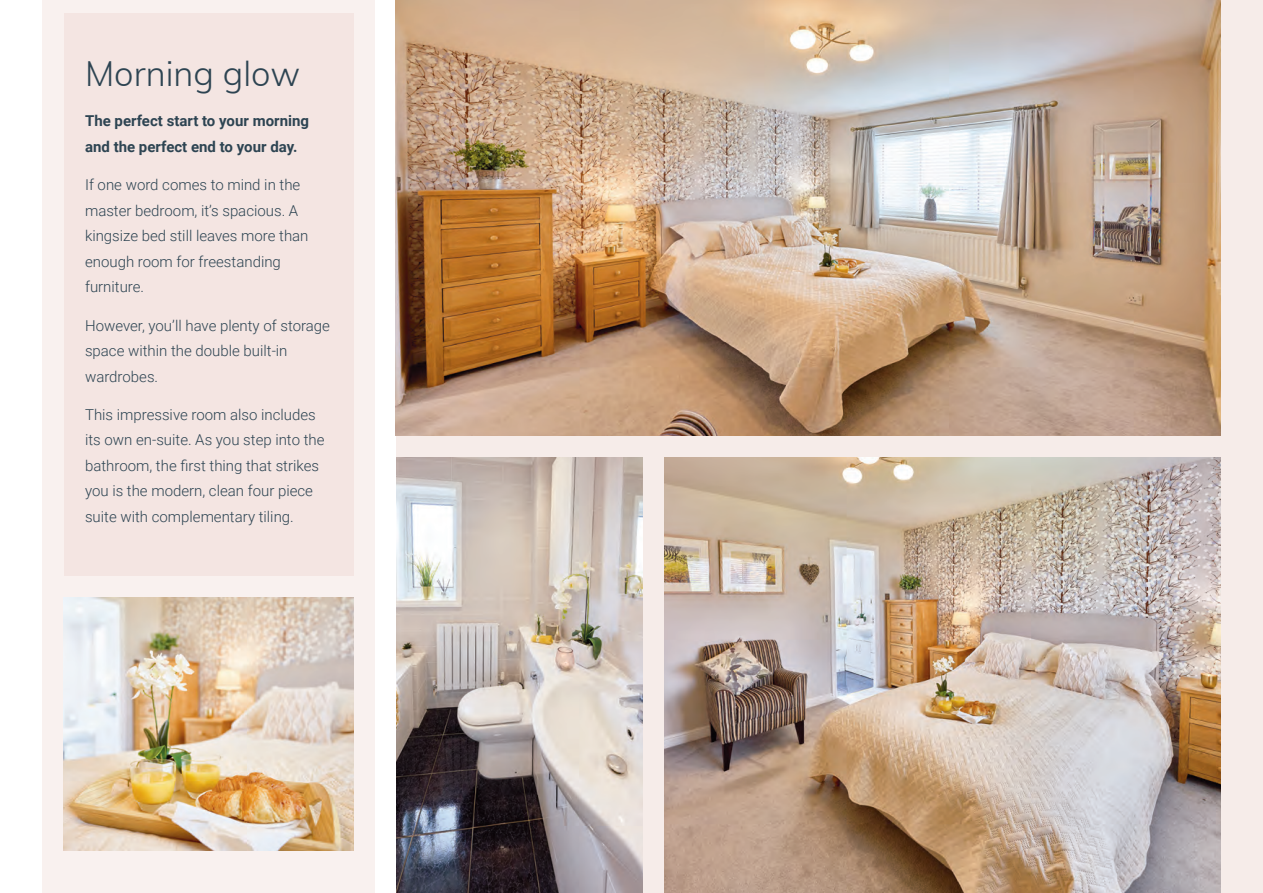
<style>
.page{position:relative;width:1263px;height:893px;background:#fff}
.page>*{position:absolute;margin:0;border:0;box-sizing:border-box;transform-origin:0 0}
.t1{font:300 34.5px "Muli";color:#2d4452}
.t2{font:300 15px/25.5px "Roboto";color:#2d4452}
.t3{font:700 15px/25.5px "Roboto";color:#2d4452}
</style>
<div class="page">
<div style="left:396px;top:0;width:867px;height:893px;background:#f6ece9"></div>
<div style="left:43px;top:0;width:332px;height:893px;background:#f9f1ef"></div>
<div style="left:64px;top:13px;width:289px;height:563px;background:#f4e5e2"></div>
<img style="left:396px;top:0;width:824px;height:436px">
<img style="left:664px;top:457px;width:556px;height:436px">
<img style="left:64px;top:597px;width:289px;height:254px">
<img style="left:396px;top:457px;width:247px;height:436px">
<p class="t1" style="left:85px;top:49px;width:217px">Morning glow</p>
<p class="t3" style="left:85px;top:108px;width:225px">The perfect start to your morning and the perfect end to your day.</p>
<p class="t2" style="left:85px;top:172px;width:225px">If one word comes to mind in the master bedroom, it’s spacious. A kingsize bed still leaves more than enough room for freestanding furniture.</p>
<p class="t2" style="left:85px;top:312px;width:246px">However, you’ll have plenty of storage space within the double built-in wardrobes.</p>
<p class="t2" style="left:85px;top:401px;width:241px">This impressive room also includes its own en-suite. As you step into the bathroom, the first thing that strikes you is the modern, clean four piece suite with complementary tiling.</p>
</div>
